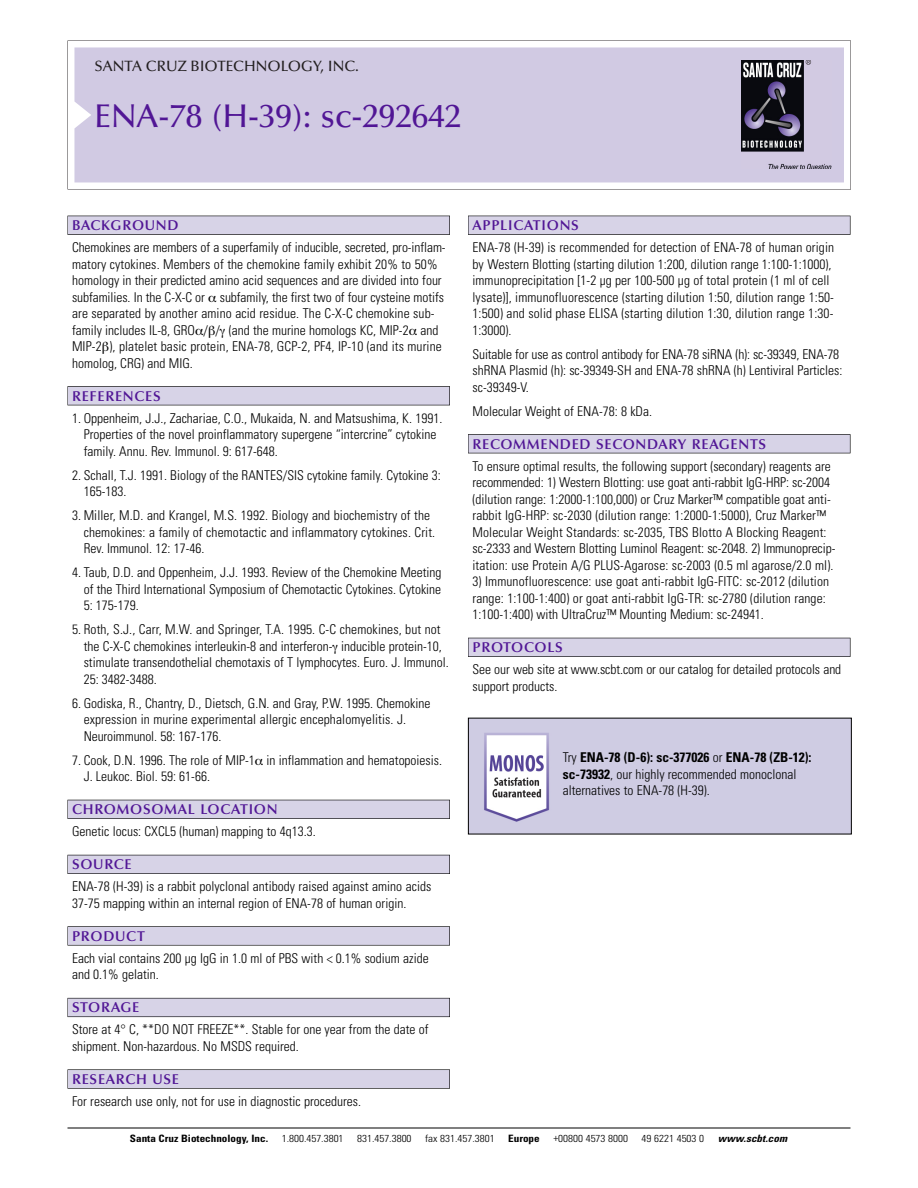
<style>
.page{position:relative;width:918px;height:1188px;background:#fff}
.page>*{position:absolute;margin:0;border:0;box-sizing:border-box;transform-origin:0 0}
.t1{font:500 33px "Optima";color:#511695}
.t2{font:500 15px "Optima";color:#231f20}
.t3{font:600 14.25px "Optima";letter-spacing:.05em;color:#511695}
.t4{font:300 condensed 13.5px/16.5px "Univers";color:#000}
.t5{font:300 condensed 10.2px "Univers";color:#000;scale:1.1 1}
.t6{font:700 condensed 10.2px "Univers";color:#000;scale:1.1 1}
.t7{font:italic 700 condensed 10.2px "Univers";letter-spacing:.005em;color:#000;scale:1.1 1}
.s1{font-weight:700}
</style>
<div class="page">
<svg style="left:68px;top:40px;width:783px;height:149px"></svg>
<div style="left:74px;top:47px;width:770px;height:135px;background:#d1cae3"></div>
<img style="left:741px;top:60px;width:90px;height:108px">
<div style="left:68px;top:216px;width:382px;height:19px;background:#525155"></div>
<div style="left:68px;top:216px;width:381px;height:18px;background:#d7d3e7"></div>
<div style="left:68px;top:386px;width:382px;height:19px;background:#525155"></div>
<div style="left:68px;top:387px;width:381px;height:18px;background:#d7d3e7"></div>
<div style="left:68px;top:800px;width:382px;height:19px;background:#525158"></div>
<div style="left:68px;top:800px;width:381px;height:18px;background:#d7d3e7"></div>
<div style="left:68px;top:855px;width:382px;height:19px;background:#54535a"></div>
<div style="left:68px;top:855px;width:381px;height:18px;background:#d7d3e7"></div>
<svg style="left:68px;top:926px;width:382px;height:20px"></svg>
<div style="left:68px;top:927px;width:381px;height:18px;background:#d7d3e7"></div>
<div style="left:68px;top:998px;width:382px;height:19px;background:#66646e"></div>
<div style="left:68px;top:998px;width:381px;height:18px;background:#d7d3e7"></div>
<div style="left:68px;top:1069px;width:382px;height:20px;background:#616161"></div>
<div style="left:68px;top:1070px;width:381px;height:18px;background:#d7d3e7"></div>
<div style="left:468px;top:216px;width:382px;height:19px;background:#525155"></div>
<div style="left:468px;top:216px;width:382px;height:18px;background:#d7d3e7"></div>
<div style="left:468px;top:434px;width:382px;height:19px;background:#525155"></div>
<div style="left:468px;top:435px;width:382px;height:18px;background:#d7d3e7"></div>
<div style="left:468px;top:638px;width:382px;height:19px;background:#525158"></div>
<div style="left:468px;top:638px;width:382px;height:18px;background:#d7d3e7"></div>
<hr style="left:68px;top:1128px;width:782px;height:1px;background:#000">
<img style="left:470px;top:720px;width:380px;height:112px">
<p class="t2" style="left:94px;top:61px;width:266px">SANTA CRUZ BIOTECHNOLOGY, INC.</p>
<h1 class="t1" style="left:94px;top:103px;width:368px">ENA-78 (H-39): sc-292642</h1>
<p class="t3" style="left:72px;top:219px;width:108px">BACKGROUND</p>
<p class="t4" style="left:72px;top:240px;width:375px">Chemokines are members of a superfamily of inducible, secreted, pro-inflam&shy;matory cytokines. Members of the chemokine family exhibit 20% to 50% homology in their predicted amino acid sequences and are divided into four subfamilies. In the C-X-C or subfamily, the first two of four cysteine motifs are separated by another amino acid residue. The C-X-C chemokine sub&shy;family includes IL-8, GRO / / (and the murine homologs KC, MIP-2 and MIP-2 ), platelet basic protein, ENA-78, GCP-2, PF4, IP-10 (and its murine homolog, CRG) and MIG.</p>
<p class="t3" style="left:72px;top:390px;width:90px">REFERENCES</p>
<p class="t4" style="left:84px;top:411px;width:360px;text-indent:-12px">1. Oppenheim, J.J., Zachariae, C.O., Mukaida, N. and Matsushima, K. 1991.<br>Properties of the novel proinflammatory supergene “intercrine” cytokine family. Annu. Rev. Immunol. 9: 617-648.</p>
<p class="t4" style="left:84px;top:468px;width:359px;text-indent:-12px">2. Schall, T.J. 1991. Biology of the RANTES/SIS cytokine family. Cytokine 3:<br>165-183.</p>
<p class="t4" style="left:84px;top:508px;width:353px;text-indent:-12px">3. Miller, M.D. and Krangel, M.S. 1992. Biology and biochemistry of the chemokines: a family of chemotactic and inflammatory cytokines. Crit.<br>Rev. Immunol. 12: 17-46.</p>
<p class="t4" style="left:84px;top:565px;width:359px;text-align:justify;text-indent:-12px">4. Taub, D.D. and Oppenheim, J.J. 1993. Review of the Chemokine Meeting of the Third International Symposium of Chemotactic Cytokines. Cytokine 5: 175-179.</p>
<p class="t4" style="left:84px;top:622px;width:367px;text-indent:-12px">5. Roth, S.J., Carr, M.W. and Springer, T.A. 1995. C-C chemokines, but not the C-X-C chemokines interleukin-8 and interferon- inducible protein-10, stimulate transendothelial chemotaxis of T lymphocytes. Euro. J. Immunol.<br>25: 3482-3488.</p>
<p class="t4" style="left:84px;top:696px;width:348px;text-indent:-12px">6. Godiska, R., Chantry, D., Dietsch, G.N. and Gray, P.W. 1995. Chemokine expression in murine experimental allergic encephalomyelitis. J.<br>Neuroimmunol. 58: 167-176.</p>
<p class="t4" style="left:84px;top:753px;width:360px;text-indent:-12px">7. Cook, D.N. 1996. The role of MIP-1 in inflammation and hematopoiesis.<br>J. Leukoc. Biol. 59: 61-66.</p>
<p class="t3" style="left:72px;top:804px;width:207px">CHROMOSOMAL LOCATION</p>
<p class="t4" style="left:72px;top:824px;width:245px">Genetic locus: CXCL5 (human) mapping to 4q13.3.</p>
<p class="t3" style="left:72px;top:859px;width:61px">SOURCE</p>
<p class="t4" style="left:72px;top:879px;width:361px">ENA-78 (H-39) is a rabbit polyclonal antibody raised against amino acids<br>37-75 mapping within an internal region of ENA-78 of human origin.</p>
<p class="t3" style="left:72px;top:930px;width:74px">PRODUCT</p>
<p class="t4" style="left:72px;top:951px;width:358px">Each vial contains 200 µg IgG in 1.0 ml of PBS with &lt; 0.1% sodium azide and 0.1% gelatin.</p>
<p class="t3" style="left:72px;top:1002px;width:69px">STORAGE</p>
<p class="t4" style="left:72px;top:1022px;width:358px">Store at 4° C, **DO NOT FREEZE**. Stable for one year from the date of shipment. Non-hazardous. No MSDS required.</p>
<p class="t3" style="left:72px;top:1073px;width:109px">RESEARCH USE</p>
<p class="t4" style="left:72px;top:1094px;width:290px">For research use only, not for use in diagnostic procedures.</p>
<p class="t3" style="left:473px;top:219px;width:108px">APPLICATIONS</p>
<p class="t4" style="left:473px;top:240px;width:363px">ENA-78 (H-39) is recommended for detection of ENA-78 of human origin by Western Blotting (starting dilution 1:200, dilution range 1:100-1:1000), immunoprecipitation [1-2 µg per 100-500 µg of total protein (1 ml of cell lysate)], immunofluorescence (starting dilution 1:50, dilution range 1:50- 1:500) and solid phase ELISA (starting dilution 1:30, dilution range 1:30- 1:3000).</p>
<p class="t4" style="left:473px;top:347px;width:371px">Suitable for use as control antibody for ENA-78 siRNA (h): sc-39349, ENA-78 shRNA Plasmid (h): sc-39349-SH and ENA-78 shRNA (h) Lentiviral Particles: sc-39349-V.</p>
<p class="t4" style="left:473px;top:404px;width:181px">Molecular Weight of ENA-78: 8 kDa.</p>
<p class="t3" style="left:473px;top:438px;width:295px">RECOMMENDED SECONDARY REAGENTS</p>
<p class="t4" style="left:473px;top:459px;width:364px">To ensure optimal results, the following support (secondary) reagents are recommended: 1) Western Blotting: use goat anti-rabbit IgG-HRP: sc-2004 (dilution range: 1:2000-1:100,000) or Cruz Marker™ compatible goat anti&shy;rabbit IgG-HRP: sc-2030 (dilution range: 1:2000-1:5000), Cruz Marker™ Molecular Weight Standards: sc-2035, TBS Blotto A Blocking Reagent: sc-2333 and Western Blotting Luminol Reagent: sc-2048. 2) Immunoprecip&shy;itation: use Protein A/G PLUS-Agarose: sc-2003 (0.5 ml agarose/2.0 ml).</p>
<p class="t4" style="left:473px;top:574px;width:358px">3) Immunofluorescence: use goat anti-rabbit IgG-FITC: sc-2012 (dilution range: 1:100-1:400) or goat anti-rabbit IgG-TR: sc-2780 (dilution range:<br>1:100-1:400) with UltraCruz™ Mounting Medium: sc-24941.</p>
<p class="t3" style="left:473px;top:642px;width:92px">PROTOCOLS</p>
<p class="t4" style="left:473px;top:662px;width:370px">See our web site at www.scbt.com or our catalog for detailed protocols and support products.</p>
<p class="t4" style="left:563px;top:750px;width:250px">Try <span class="s1">ENA-78 (D-6): sc-377026</span> or <span class="s1">ENA-78 (ZB-12): sc-73932</span>, our highly recommended monoclonal alternatives to ENA-78 (H-39).</p>
<p class="t6" style="left:130px;top:1135px;width:127px">Santa Cruz Biotechnology, Inc.</p>
<p class="t5" style="left:282px;top:1135px;width:58px">1.800.457.3801</p>
<p class="t5" style="left:357px;top:1135px;width:51px">831.457.3800</p>
<p class="t5" style="left:425px;top:1135px;width:65px">fax 831.457.3801</p>
<p class="t6" style="left:508px;top:1135px;width:30px">Europe</p>
<p class="t5" style="left:553px;top:1135px;width:69px">+00800 4573 8000</p>
<p class="t5" style="left:642px;top:1135px;width:58px">49 6221 4503 0</p>
<p class="t7" style="left:718px;top:1135px;width:64px">www.scbt.com</p>
</div>
